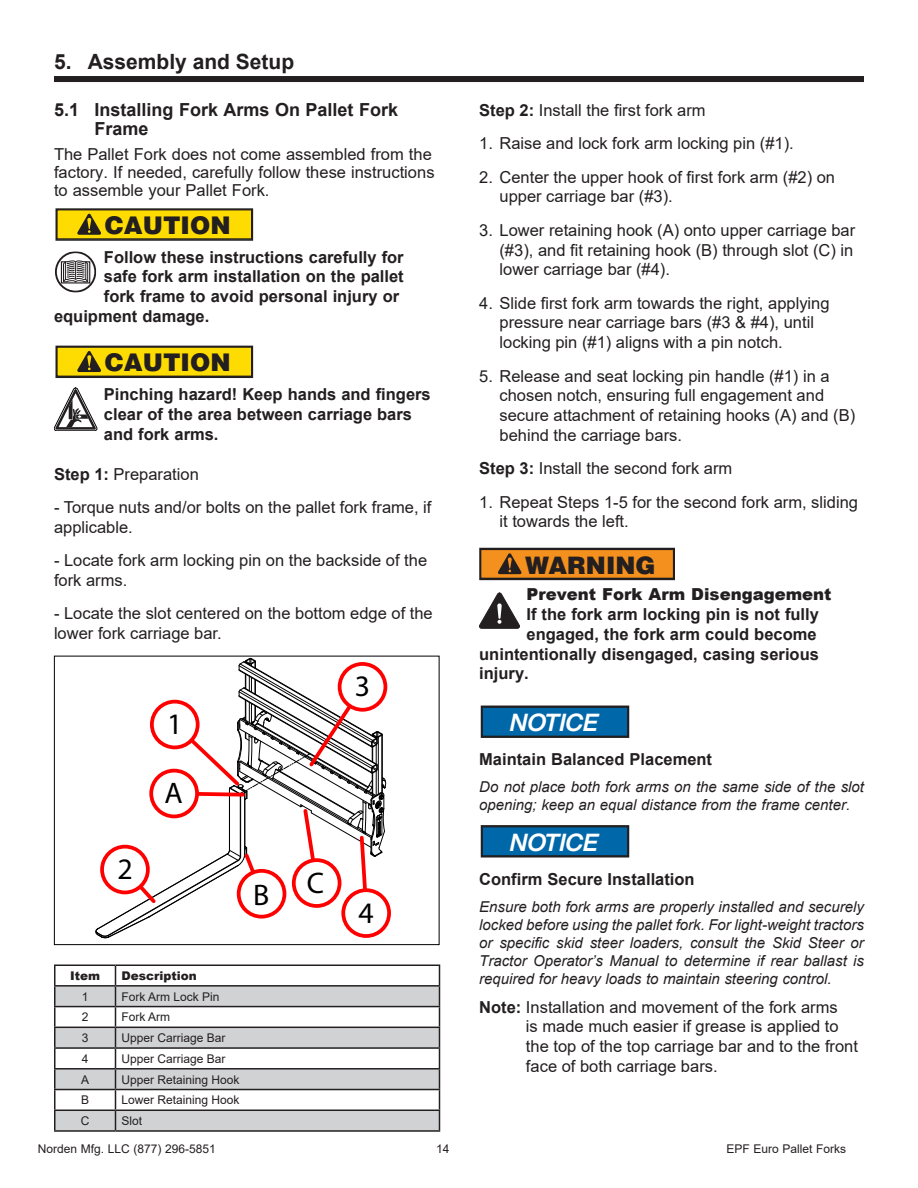
<style>
.page{position:relative;width:918px;height:1188px;background:#fff}
.page>*{position:absolute;margin:0;border:0;box-sizing:border-box;transform-origin:0 0}
.t1{font:29.85px "Myriad Pro";color:#000}
.t2{font:900 24.3px "Helvetica";color:#231f20}
.t3{font:italic 700 24.3px "Helvetica Now Display";color:#fff}
.t4{font:900 24.15px "Helvetica";color:#231f20}
.t5{font:700 21px "Arial";color:#231f20}
.t6{font:700 18px/19.5px "Arial";color:#231f20}
.Body_Copy{font:16.5px/19.8px "Arial";color:#231f20}
.Warning_Text{font:700 16.5px/19.8px "Arial";color:#231f20}
.Body_Text{font:16.5px/18px "Arial";color:#231f20}
.Notice_Head{font:700 16.5px "Arial";color:#231f20}
.Warning_Text_Title{font:900 16.5px "Arial";color:#231f20}
.Notice_Text{font:italic 15px/18px "Arial";color:#231f20}
.Table_Part_Number{font:12px "Arial";color:#231f20}
.Table_Part_Number-2{font:900 12px "Arial";color:#231f20}
.s1{font-weight:700}
</style>
<div class="page">
<div style="left:54px;top:76px;width:810px;height:6px;background:#231f20"></div>
<div style="left:57px;top:210px;width:195px;height:29px;background:#ffdc01"></div>
<svg style="left:77px;top:213px;width:24px;height:22px"></svg>
<div style="left:56px;top:208px;width:197px;height:33px;border:2px solid #231f20"></div>
<svg style="left:56px;top:252px;width:39px;height:39px"></svg>
<div style="left:61px;top:261px;width:29px;height:23px;border:1px solid #231f20"></div>
<svg style="left:62px;top:260px;width:27px;height:23px"></svg>
<div style="left:55px;top:251px;width:41px;height:42px;border:2px solid #231f20;border-radius:50%"></div>
<div style="left:54px;top:250px;width:43px;height:44px;border:1px solid #fff"></div>
<div style="left:57px;top:347px;width:195px;height:29px;background:#ffdc01"></div>
<svg style="left:77px;top:351px;width:24px;height:22px"></svg>
<div style="left:56px;top:346px;width:197px;height:32px;border:2px solid #231f20"></div>
<svg style="left:54px;top:388px;width:43px;height:43px"></svg>
<svg style="left:95px;top:658px;width:296px;height:280px"></svg>
<div style="left:54px;top:656px;width:386px;height:289px;border:1px solid #000"></div>
<svg style="left:56px;top:987px;width:383px;height:143px;fill:#d1d2d4"></svg>
<hr style="left:54px;top:964px;width:62px;height:2px;background:#231f20">
<hr style="left:116px;top:964px;width:324px;height:2px;background:#231f20">
<hr style="left:54px;top:985px;width:62px;height:2px;background:#231f20">
<svg style="left:54px;top:966px;width:2px;height:40px"></svg>
<hr style="left:116px;top:985px;width:324px;height:2px;background:#231f20">
<hr style="left:54px;top:1006px;width:62px;height:1px;background:#231f20">
<hr style="left:54px;top:1007px;width:2px;height:20px;background:#231f20">
<hr style="left:116px;top:1006px;width:324px;height:1px;background:#231f20">
<hr style="left:54px;top:1027px;width:62px;height:1px;background:#231f20">
<hr style="left:116px;top:1027px;width:324px;height:1px;background:#231f20">
<hr style="left:54px;top:1047px;width:62px;height:2px;background:#231f20">
<hr style="left:116px;top:1047px;width:324px;height:2px;background:#231f20">
<hr style="left:54px;top:1068px;width:62px;height:2px;background:#231f20">
<svg style="left:54px;top:1028px;width:2px;height:61px"></svg>
<hr style="left:116px;top:1068px;width:324px;height:2px;background:#231f20">
<hr style="left:54px;top:1089px;width:62px;height:1px;background:#231f20">
<hr style="left:54px;top:1090px;width:2px;height:20px;background:#231f20">
<hr style="left:116px;top:1089px;width:324px;height:1px;background:#231f20">
<hr style="left:54px;top:1110px;width:62px;height:1px;background:#231f20">
<svg style="left:54px;top:1111px;width:2px;height:19px"></svg>
<hr style="left:116px;top:1110px;width:324px;height:1px;background:#231f20">
<svg style="left:115px;top:966px;width:1px;height:164px"></svg>
<svg style="left:439px;top:966px;width:1px;height:164px"></svg>
<hr style="left:54px;top:1130px;width:62px;height:2px;background:#231f20">
<hr style="left:116px;top:1130px;width:324px;height:2px;background:#231f20">
<div style="left:481px;top:549px;width:193px;height:29px;background:#f4901d"></div>
<svg style="left:498px;top:553px;width:24px;height:22px"></svg>
<div style="left:479px;top:548px;width:196px;height:32px;border:2px solid #231f20"></div>
<svg style="left:479px;top:593px;width:41px;height:36px"></svg>
<div style="left:482px;top:707px;width:146px;height:29px;background:#0068a9"></div>
<div style="left:481px;top:706px;width:148px;height:32px;border:2px solid #231f20"></div>
<div style="left:482px;top:827px;width:146px;height:29px;background:#0068a9"></div>
<div style="left:481px;top:825px;width:148px;height:33px;border:2px solid #231f20"></div>
<p class="t5" style="left:54px;top:47px;width:242px">5. Assembly and Setup</p>
<p class="t6" style="left:94px;top:100px;width:305px;text-indent:-40px">5.1 Installing Fork Arms On Pallet Fork<br>Frame</p>
<p class="Body_Text" style="left:54px;top:145px;width:382px">The Pallet Fork does not come assembled from the factory. If needed, carefully follow these instructions to assemble your Pallet Fork.</p>
<p class="t2" style="left:105px;top:210px;width:127px">CAUTION</p>
<p class="Warning_Text" style="left:104px;top:247px;width:301px">Follow these instructions carefully for</p>
<p class="Warning_Text" style="left:104px;top:267px;width:301px">safe fork arm installation on the pallet</p>
<p class="Warning_Text" style="left:104px;top:287px;width:297px">fork frame to avoid personal injury or</p>
<p class="Warning_Text" style="left:54px;top:307px;width:157px">equipment damage.</p>
<p class="t2" style="left:105px;top:347px;width:127px">CAUTION</p>
<p class="Warning_Text" style="left:104px;top:384px;width:328px">Pinching hazard! Keep hands and fingers clear of the area between carriage bars and fork arms.</p>
<p class="Body_Copy" style="left:54px;top:464px;width:146px"><span class="s1">Step 1:</span> Preparation</p>
<p class="Body_Copy" style="left:54px;top:497px;width:379px">- Torque nuts and/or bolts on the pallet fork frame, if applicable.</p>
<p class="Body_Copy" style="left:54px;top:550px;width:375px">- Locate fork arm locking pin on the backside of the fork arms.</p>
<p class="Body_Copy" style="left:54px;top:603px;width:380px">- Locate the slot centered on the bottom edge of the lower fork carriage bar.</p>
<p class="t1" style="left:117px;top:851px;width:17px">2</p>
<p class="t1" style="left:167px;top:706px;width:17px">1</p>
<p class="t1" style="left:165px;top:775px;width:20px">A</p>
<p class="t1" style="left:253px;top:876px;width:18px">B</p>
<p class="Table_Part_Number-2" style="left:70px;top:967px;width:31px">Item</p>
<p class="Table_Part_Number-2" style="left:122px;top:967px;width:77px">Description</p>
<p class="Table_Part_Number" style="left:82px;top:988px;width:8px">1</p>
<p class="Table_Part_Number" style="left:122px;top:988px;width:100px">Fork Arm Lock Pin</p>
<p class="Table_Part_Number" style="left:82px;top:1009px;width:8px">2</p>
<p class="Table_Part_Number" style="left:122px;top:1009px;width:50px">Fork Arm</p>
<p class="Table_Part_Number" style="left:82px;top:1030px;width:8px">3</p>
<p class="Table_Part_Number" style="left:122px;top:1030px;width:106px">Upper Carriage Bar</p>
<p class="Table_Part_Number" style="left:82px;top:1050px;width:8px">4</p>
<p class="Table_Part_Number" style="left:122px;top:1050px;width:106px">Upper Carriage Bar</p>
<p class="Table_Part_Number" style="left:81px;top:1071px;width:10px">A</p>
<p class="Table_Part_Number" style="left:122px;top:1071px;width:120px">Upper Retaining Hook</p>
<p class="Table_Part_Number" style="left:81px;top:1092px;width:10px">B</p>
<p class="Table_Part_Number" style="left:122px;top:1092px;width:120px">Lower Retaining Hook</p>
<p class="Table_Part_Number" style="left:81px;top:1113px;width:10px">C</p>
<p class="Table_Part_Number" style="left:122px;top:1113px;width:22px">Slot</p>
<p class="t1" style="left:355px;top:668px;width:17px">3</p>
<p class="t1" style="left:307px;top:864px;width:19px">C</p>
<p class="t1" style="left:359px;top:894px;width:17px">4</p>
<p class="Body_Copy" style="left:479px;top:100px;width:228px"><span class="s1">Step 2:</span> Install the first fork arm</p>
<p class="Body_Copy" style="left:479px;top:134px;width:316px">1. Raise and lock fork arm locking pin (#1).</p>
<p class="Body_Copy" style="left:500px;top:167px;width:337px;text-indent:-20px">2. Center the upper hook of first fork arm (#2) on upper carriage bar (#3).</p>
<p class="Body_Copy" style="left:500px;top:220px;width:357px;text-align:justify;text-indent:-20px">3. Lower retaining hook (A) onto upper carriage bar (#3), and fit retaining hook (B) through slot (C) in lower carriage bar (#4).</p>
<p class="Body_Copy" style="left:500px;top:293px;width:332px;text-indent:-20px">4. Slide first fork arm towards the right, applying pressure near carriage bars (#3 &amp; #4), until locking pin (#1) aligns with a pin notch.</p>
<p class="Body_Copy" style="left:500px;top:366px;width:357px;text-indent:-20px">5. Release and seat locking pin handle (#1) in a chosen notch, ensuring full engagement and secure attachment of retaining hooks (A) and (B) behind the carriage bars.</p>
<p class="Body_Copy" style="left:479px;top:458px;width:255px"><span class="s1">Step 3:</span> Install the second fork arm</p>
<p class="Body_Copy" style="left:500px;top:492px;width:360px;text-indent:-20px">1. Repeat Steps 1-5 for the second fork arm, sliding it towards the left.</p>
<p class="t4" style="left:525px;top:549px;width:132px">WARNING</p>
<p class="Warning_Text_Title" style="left:526px;top:582px;width:307px">Prevent Fork Arm Disengagement</p>
<p class="Warning_Text" style="left:526px;top:605px;width:294px">If the fork arm locking pin is not fully</p>
<p class="Warning_Text" style="left:526px;top:624px;width:292px">engaged, the fork arm could become</p>
<p class="Warning_Text" style="left:479px;top:644px;width:341px">unintentionally disengaged, casing serious</p>
<p class="Warning_Text" style="left:479px;top:664px;width:51px">injury.</p>
<p class="t3" style="left:510px;top:706px;width:89px">NOTICE</p>
<p class="Notice_Head" style="left:479px;top:748px;width:234px">Maintain Balanced Placement</p>
<p class="Notice_Text" style="left:479px;top:778px;width:386px">Do not place both fork arms on the same side of the slot opening; keep an equal distance from the frame center.</p>
<p class="t3" style="left:510px;top:825px;width:89px">NOTICE</p>
<p class="Notice_Head" style="left:479px;top:867px;width:217px">Confirm Secure Installation</p>
<p class="Notice_Text" style="left:479px;top:898px;width:386px;text-align:justify">Ensure both fork arms are properly installed and securely locked before using the pallet fork. For light-weight tractors or specific skid steer loaders, consult the Skid Steer or Tractor Operator’s Manual to determine if rear ballast is required for heavy loads to maintain steering control.</p>
<p class="Body_Copy" style="left:526px;top:997px;width:334px;text-indent:-47px"><span class="s1">Note:</span> Installation and movement of the fork arms<br>is made much easier if grease is applied to the top of the top carriage bar and to the front face of both carriage bars.</p>
<p class="Table_Part_Number" style="left:38px;top:1141px;width:180px">Norden Mfg. LLC (877) 296-5851</p>
<p class="Table_Part_Number" style="left:436px;top:1141px;width:15px">14</p>
<p class="Table_Part_Number" style="left:727px;top:1141px;width:121px">EPF Euro Pallet Forks</p>
</div>
